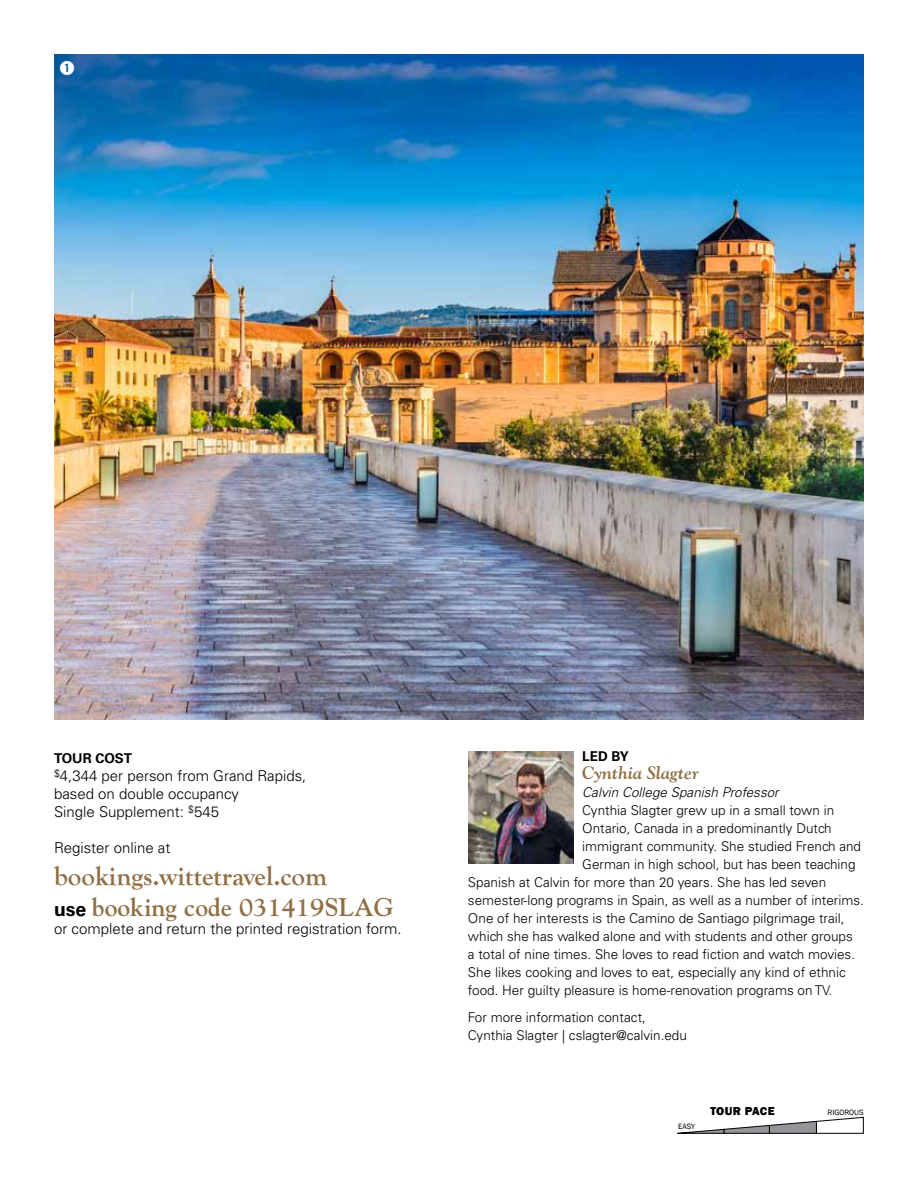
<style>
.page{position:relative;width:918px;height:1188px;background:#fff}
.page>*{position:absolute;margin:0;border:0;box-sizing:border-box;transform-origin:0 0}
.t1{font:700 27px "Goudy Old Style T";color:#906f44}
.t2{font:700 25.5px "Goudy";color:#906f44}
.t3{font:italic 700 18px "Goudy";color:#906f44}
.t4{font:300 15px/18px "Univers";color:#000}
.t5{font:300 13.5px/18px "Univers";color:#000}
.t6{font:italic 300 13.5px "Univers";color:#000}
.t7{font:700 13.5px "Univers";color:#000}
.t8{font:800 11.85px "Franklin Gothic";letter-spacing:.03em;color:#000}
.t9{font:7.95px "Franklin Gothic";color:#000}
.s1{font-family:"Univers";font-size:19.5px;color:#000}
</style>
<div class="page">
<img style="left:54px;top:54px;width:810px;height:666px">
<img style="left:468px;top:751px;width:105px;height:113px">
<svg style="left:677px;top:1116px;width:187px;height:18px"></svg>
<svg style="left:60px;top:60px;width:14px;height:15px"></svg>
<p class="t7" style="left:54px;top:750px;width:76px">TOUR COST</p>
<p class="t4" style="left:54px;top:767px;width:254px"><sup>$</sup>4,344 per person from Grand Rapids, based on double occupancy<br>Single Supplement: <sup>$</sup>545</p>
<p class="t4" style="left:54px;top:839px;width:118px">Register online at</p>
<p class="t1" style="left:54px;top:861px;width:275px">bookings.wittetravel.com</p>
<p class="t2" style="left:54px;top:892px;width:341px"><span class="s1">USE</span> booking code 031419SLAG</p>
<p class="t4" style="left:54px;top:920px;width:349px">or complete and return the printed registration form.</p>
<p class="t7" style="left:582px;top:749px;width:48px">LED BY</p>
<p class="t3" style="left:582px;top:762px;width:118px">Cynthia Slagter</p>
<p class="t6" style="left:582px;top:784px;width:198px">Calvin College Spanish Professor</p>
<p class="t5" style="left:582px;top:801px;width:253px">Cynthia Slagter grew up in a small town in</p>
<p class="t5" style="left:582px;top:819px;width:251px">Ontario, Canada in a predominantly Dutch</p>
<p class="t5" style="left:582px;top:837px;width:280px">immigrant community. She studied French and</p>
<p class="t5" style="left:582px;top:855px;width:275px">German in high school, but has been teaching</p>
<p class="t5" style="left:468px;top:873px;width:360px">Spanish at Calvin for more than 20 years. She has led seven</p>
<p class="t5" style="left:468px;top:891px;width:397px">semester-long programs in Spain, as well as a number of interims.</p>
<p class="t5" style="left:468px;top:909px;width:378px">One of her interests is the Camino de Santiago pilgrimage trail,</p>
<p class="t5" style="left:468px;top:927px;width:386px">which she has walked alone and with students and other groups</p>
<p class="t5" style="left:468px;top:945px;width:389px">a total of nine times. She loves to read fiction and watch movies.</p>
<p class="t5" style="left:468px;top:963px;width:379px">She likes cooking and loves to eat, especially any kind of ethnic</p>
<p class="t5" style="left:468px;top:981px;width:366px">food. Her guilty pleasure is home-renovation programs on tv.</p>
<p class="t5" style="left:468px;top:1008px;width:220px">For more information contact,<br>Cynthia Slagter | cslagter@calvin.edu</p>
<p class="t9" style="left:678px;top:1122px;width:18px">EASY</p>
<p class="t8" style="left:710px;top:1103px;width:66px">TOUR PACE</p>
<p class="t9" style="left:828px;top:1108px;width:37px">RIGOROUS</p>
</div>
